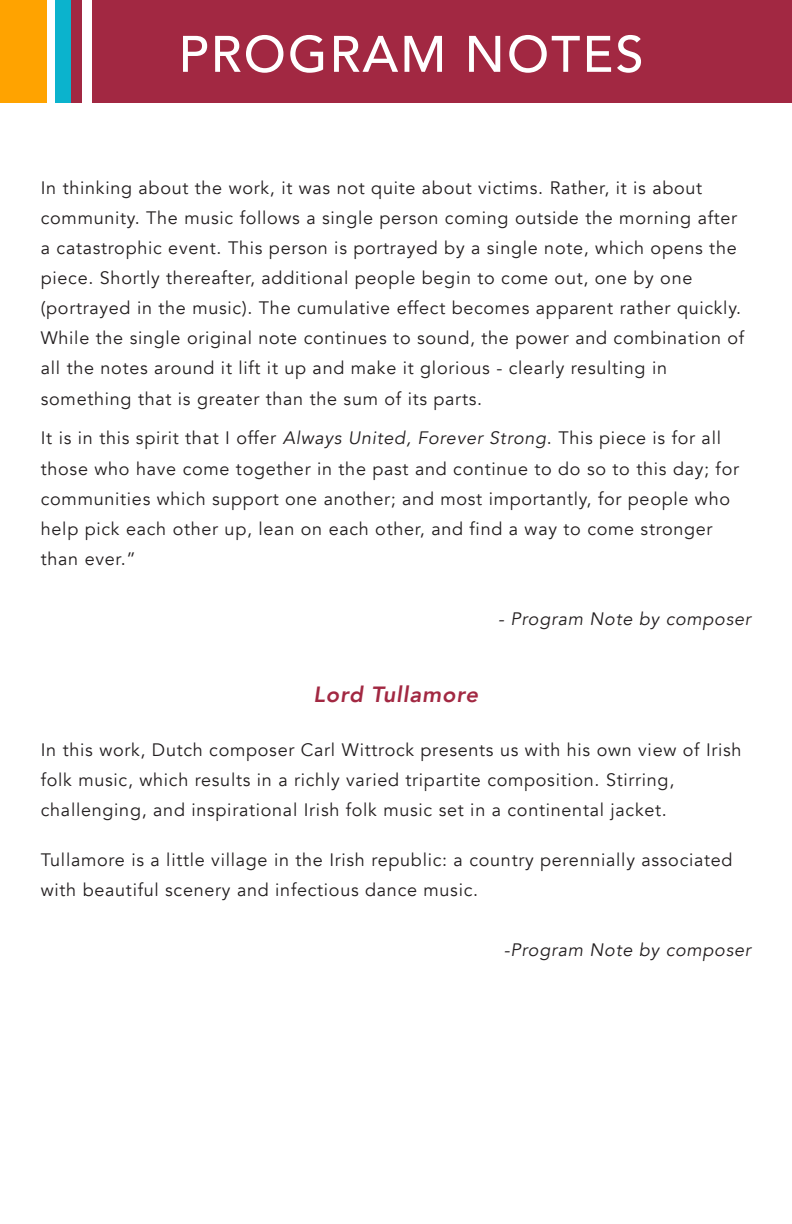
<style>
.page{position:relative;width:792px;height:1224px;background:#fff}
.page>*{position:absolute;margin:0;border:0;box-sizing:border-box;transform-origin:0 0}
.t1{font:500 50.8px "Avenir";letter-spacing:.04em;color:#fff}
.t2{font:italic 800 22px "Avenir";letter-spacing:.04em;color:#a22842}
.t3{font:18px/30px "Avenir";letter-spacing:.04em;color:#231f20}
.t4{font:italic 18px "Avenir";letter-spacing:.04em;color:#231f20}
.s1{font-style:italic}
</style>
<div class="page">
<div style="left:0;top:0;width:47px;height:102px;background:#ffa300"></div>
<div style="left:56px;top:0;width:20px;height:102px;background:#0bb3cd"></div>
<div style="left:72px;top:0;width:20px;height:102px;background:#a22842"></div>
<div style="left:82px;top:0;width:10px;height:102px;background:#fff"></div>
<div style="left:92px;top:0;width:700px;height:102px;background:#a22842"></div>
<h1 class="t1" style="left:178px;top:10px;width:467px">PROGRAM NOTES</h1>
<p class="t3" style="left:41px;top:174px;width:705px">In thinking about the work, it was not quite about victims. Rather, it is about community. The music follows a single person coming outside the morning after a catastrophic event. This person is portrayed by a single note, which opens the piece. Shortly thereafter, additional people begin to come out, one by one (portrayed in the music). The cumulative effect becomes apparent rather quickly.<br>While the single original note continues to sound, the power and combination of all the notes around it lift it up and make it glorious - clearly resulting in something that is greater than the sum of its parts.</p>
<p class="t3" style="left:41px;top:424px;width:700px">It is in this spirit that I offer <span class="s1">Always United, Forever Strong</span>. This piece is for all those who have come together in the past and continue to do so to this day; for communities which support one another; and most importantly, for people who help pick each other up, lean on each other, and find a way to come stronger than ever.”</p>
<p class="t4" style="left:498px;top:608px;width:254px">- Program Note by composer</p>
<p class="t2" style="left:313px;top:682px;width:166px">Lord Tullamore</p>
<p class="t3" style="left:41px;top:736px;width:702px">In this work, Dutch composer Carl Wittrock presents us with his own view of Irish folk music, which results in a richly varied tripartite composition. Stirring, challenging, and inspirational Irish folk music set in a continental jacket.</p>
<p class="t3" style="left:41px;top:846px;width:693px">Tullamore is a little village in the Irish republic: a country perennially associated with beautiful scenery and infectious dance music.</p>
<p class="t4" style="left:504px;top:940px;width:248px">-Program Note by composer</p>
</div>
